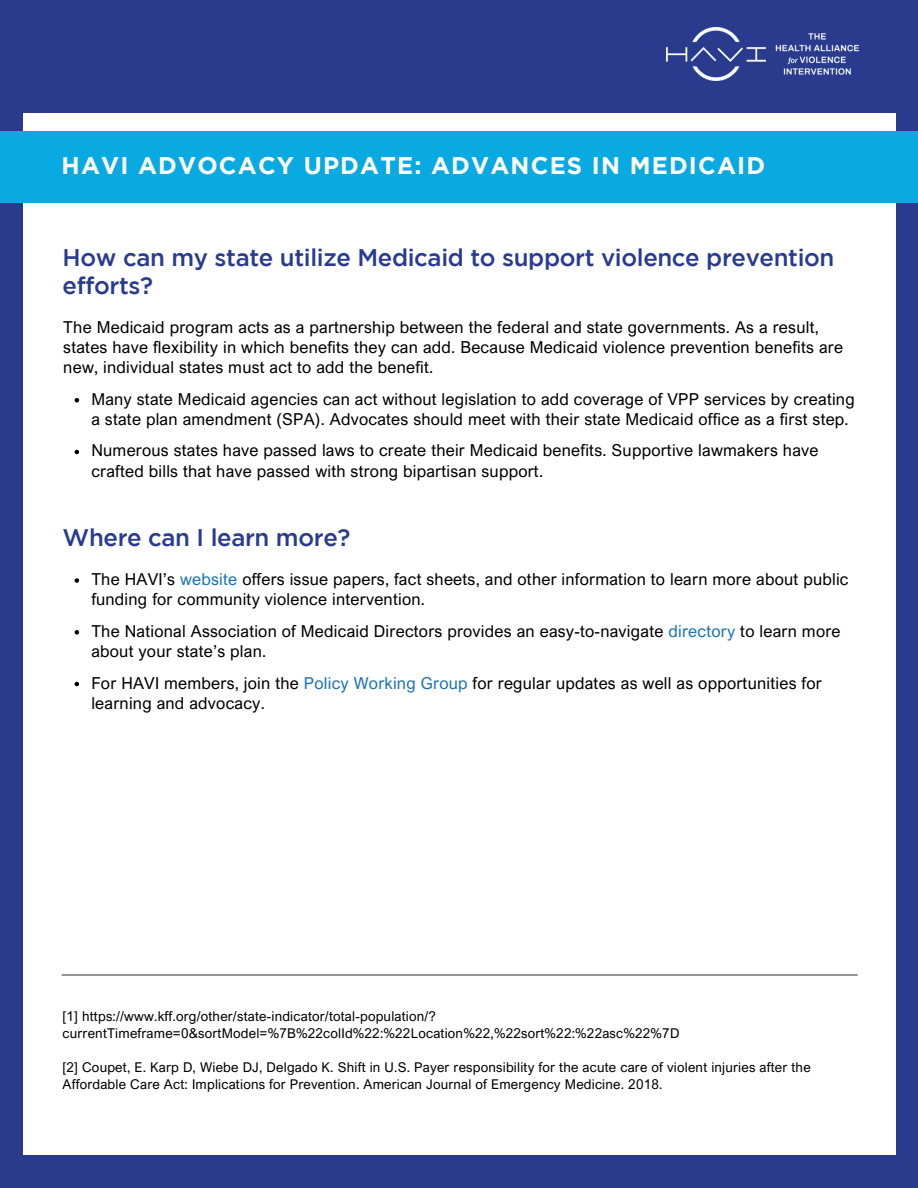
<style>
.page{position:relative;width:918px;height:1188px;background:#2a3b8e}
.page>*{position:absolute;margin:0;border:0;box-sizing:border-box;transform-origin:0 0}
.t1{font:500 24px/28.2px "Gotham";letter-spacing:-.015em;color:#283b91}
.t2{font:700 24px "Gotham";letter-spacing:.05em;color:#fff}
.t3{font:700 21px "Gotham";letter-spacing:.16em;color:#fff}
.t4{font:16.5px/20.2px "Arial Nova";letter-spacing:.015em;color:#000}
.t5{font:13.5px/16.8px "Arial Nova";letter-spacing:.015em;color:#000}
.s1{color:#1b73b5}
</style>
<div class="page">
<div style="left:23px;top:113px;width:872px;height:1042px;background:#fff"></div>
<img style="left:667px;top:27px;width:191px;height:53px">
<div style="left:0;top:132px;width:918px;height:71px;background:#09a9e2"></div>
<svg style="left:75px;top:398px;width:4px;height:4px"></svg>
<svg style="left:75px;top:450px;width:4px;height:4px"></svg>
<svg style="left:75px;top:578px;width:4px;height:5px"></svg>
<svg style="left:75px;top:630px;width:4px;height:5px"></svg>
<svg style="left:75px;top:682px;width:4px;height:4px"></svg>
<hr style="left:62px;top:974px;width:796px;height:2px;background:#000">
<p class="t3" style="left:62px;top:155px;width:343px">ADVANCEMENT COUNCIL</p>
<p class="t2" style="left:62px;top:156px;width:705px">HAVI ADVOCACY UPDATE: ADVANCES IN MEDICAID</p>
<p class="t1" style="left:63px;top:245px;width:773px">How can my state utilize Medicaid to support violence prevention efforts?</p>
<p class="t4" style="left:63px;top:316px;width:781px">The Medicaid program acts as a partnership between the federal and state governments. As a result, states have flexibility in which benefits they can add. Because Medicaid violence prevention benefits are new, individual states must act to add the benefit.</p>
<p class="t4" style="left:91px;top:388px;width:765px">Many state Medicaid agencies can act without legislation to add coverage of VPP services by creating a state plan amendment (SPA). Advocates should meet with their state Medicaid office as a first step.</p>
<p class="t4" style="left:91px;top:440px;width:729px">Numerous states have passed laws to create their Medicaid benefits. Supportive lawmakers have crafted bills that have passed with strong bipartisan support.</p>
<p class="t1" style="left:63px;top:525px;width:289px">Where can I learn more?</p>
<p class="t4" style="left:91px;top:569px;width:759px">The HAVI’s <span class="s1">website</span> offers issue papers, fact sheets, and other information to learn more about public funding for community violence intervention.</p>
<p class="t4" style="left:91px;top:620px;width:751px">The National Association of Medicaid Directors provides an easy-to-navigate <span class="s1">directory</span> to learn more about your state’s plan.</p>
<p class="t4" style="left:91px;top:672px;width:732px">For HAVI members, join the <span class="s1">Policy Working Group</span> for regular updates as well as opportunities for learning and advocacy.</p>
<p class="t5" style="left:63px;top:1008px;width:618px">[1] https://www.kff.org/other/state-indicator/total-population/? currentTimeframe=0&amp;sortModel=%7B%22colId%22:%22Location%22,%22sort%22:%22asc%22%7D</p>
<p class="t5" style="left:63px;top:1059px;width:750px">[2] Coupet, E. Karp D, Wiebe DJ, Delgado K. Shift in U.S. Payer responsibility for the acute care of violent injuries after the<br>Affordable Care Act: Implications for Prevention. American Journal of Emergency Medicine. 2018.</p>
</div>
